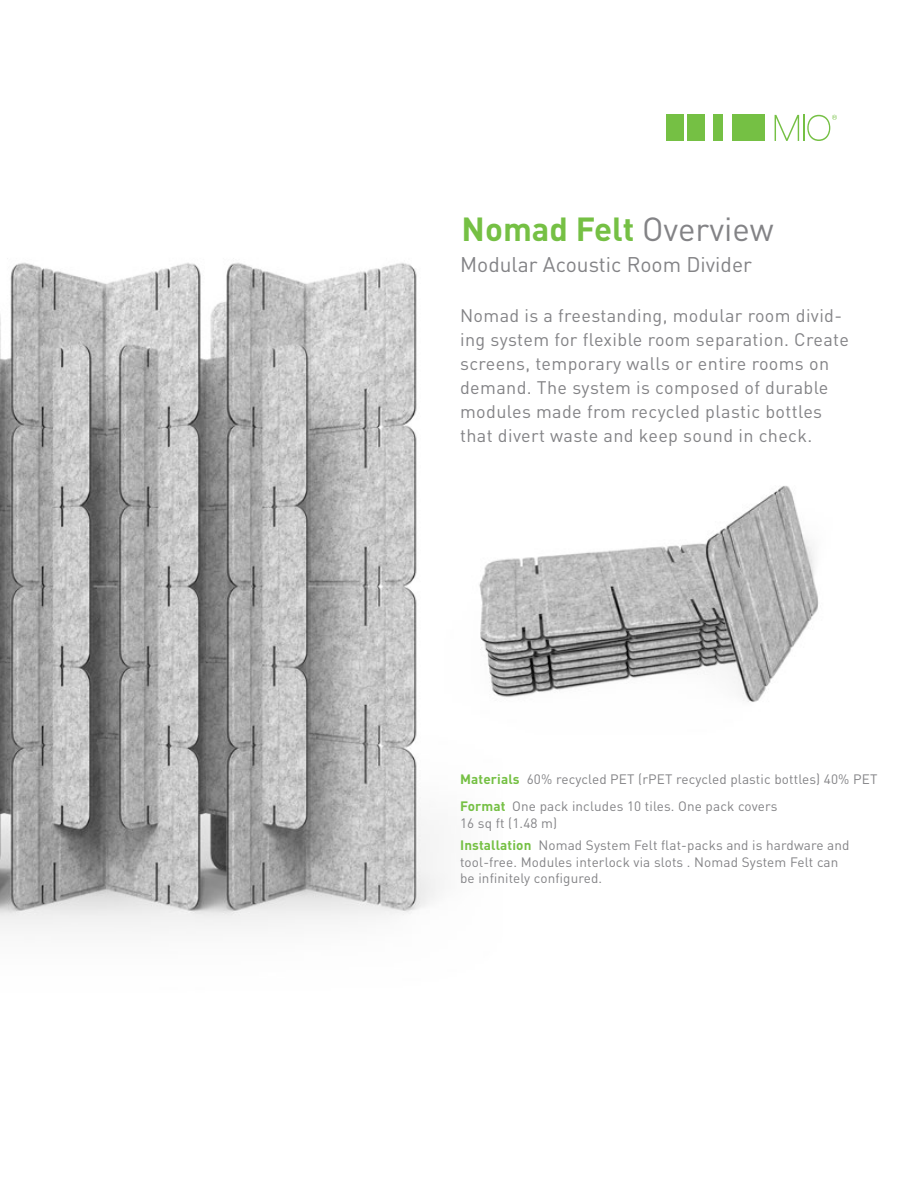
<style>
.page{position:relative;width:918px;height:1188px;background:#fff}
.page>*{position:absolute;margin:0;border:0;box-sizing:border-box;transform-origin:0 0}
.t1{font:700 33px "DIN Pro";color:#75c044}
.t2{font:21px "DIN Pro";color:#838386}
.t3{font:18px/24px "DIN Pro";letter-spacing:.02em;color:#838386}
.t4{font:13.5px/26.8px "DIN Pro";letter-spacing:.01em;color:#838386}
.s1{font-weight:400;color:#838386}
.s2{font-weight:700;color:#75c044}
</style>
<div class="page">
<img style="left:0;top:262px;width:442px;height:666px">
<img style="left:479px;top:486px;width:340px;height:216px">
<div style="left:732px;top:115px;width:33px;height:26px;background:#75c044"></div>
<div style="left:666px;top:115px;width:17px;height:26px;background:#75c044"></div>
<div style="left:687px;top:115px;width:17px;height:26px;background:#75c044"></div>
<div style="left:713px;top:115px;width:10px;height:26px;background:#75c044"></div>
<svg style="left:775px;top:115px;width:62px;height:26px"></svg>
<h1 class="t1" style="left:462px;top:207px;width:314px">Nomad Felt <span class="s1">Overview</span></h1>
<h2 class="t2" style="left:460px;top:250px;width:293px">Modular Acoustic Room Divider</h2>
<p class="t3" style="left:460px;top:303px;width:390px">Nomad is a freestanding, modular room divid&shy;ing system for flexible room separation. Create screens, temporary walls or entire rooms on demand. The system is composed of durable modules made from recycled plastic bottles that divert waste and keep sound in check.</p>
<p class="t4" style="left:460px;top:765px;width:419px"><span class="s2">Materials</span> 60% recycled PET (rPET recycled plastic bottles) 40% PET<br><span class="s2">Format</span> One pack includes 10 tiles. One pack covers</p>
<p class="t4" style="left:460px;top:811px;width:391px;line-height:22.8px">16 sq ft (1.48 m)<br><span class="s2">Installation</span> Nomad System Felt flat-packs and is hardware and</p>
<p class="t4" style="left:460px;top:853px;width:380px;line-height:16.5px">tool-free. Modules interlock via slots . Nomad System Felt can be infinitely configured.</p>
</div>
